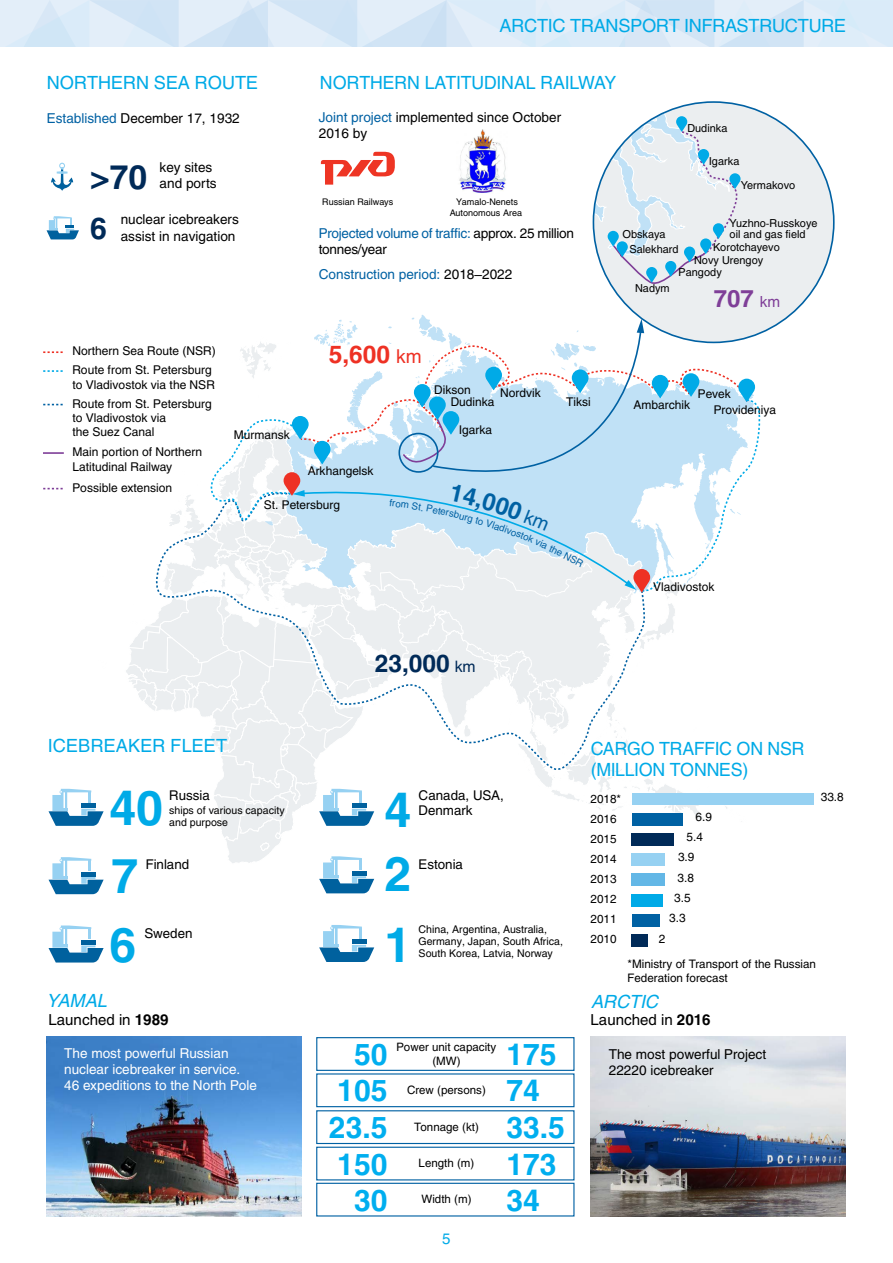
<style>
.page{position:relative;width:893px;height:1263px;background:#fff}
.page>*{position:absolute;margin:0;border:0;box-sizing:border-box;transform-origin:0 0}
.t1{font:700 47.85px "Helios";color:#00aae7}
.t2{font:700 33.3px "Helios";color:#002a58}
.t3{font:700 30px "Helios";color:#002a58}
.t4{font:700 29.7px/36.5px "Helios";color:#00aeef}
.t5{font:700 24.3px "Helios";color:#002a58}
.t6{font:700 24.3px "Helios";color:#ee3124}
.t7{font:700 23.85px "Helios";color:#7f3f98}
.t8{font:18px/21px "Helios";letter-spacing:-.01em;color:#00aae7}
.t9{font:18px "Helios";letter-spacing:.01em;color:#00aae7}
.t10{font:italic 18px "Helios";color:#00aae7}
.t11{font:15px "Helios";color:#000}
.t12{font:15px "Helios";color:#00aae7}
.t13{font:13.5px/16.2px "Helios";color:#000}
.t14{font:13.5px/16.2px "Helios";color:#fff}
.t15{font:13.5px/16.2px "Helios";letter-spacing:-.02em;color:#000}
.t16{font:13.5px "Helios";color:#0061a3}
.t17{font:13.2px/14.5px "Helios";color:#000}
.t18{font:12px/19.2px "Helios";color:#000}
.t19{font:11.85px/12.1px "Helios";color:#000}
.t20{font:11.7px "Helios";color:#000}
.t21{font:11.55px/20.1px "Helios";color:#000}
.t22{font:11.4px/13.8px "Helios";color:#000;text-align:center}
.t23{font:10.8px/14.7px "Helios";color:#000}
.t24{font:10.5px/12px "Helios";color:#000}
.t25{font:9px/10.8px "Helios";color:#000;text-align:center}
.s1{color:#0061a3}
.s2{color:#000}
.s3{font-weight:400;font-size:18.9px}
.s4{font-weight:400;font-size:15.6px}
.s5{font-weight:400;font-size:15.15px}
.s6{font-weight:700}
</style>
<div class="page">
<svg style="left:0;top:0;width:893px;height:47px;background:#dae9f7"></svg>
<svg style="left:44px;top:351px;width:19px;height:2px"></svg>
<svg style="left:44px;top:370px;width:19px;height:2px"></svg>
<svg style="left:44px;top:404px;width:19px;height:1px"></svg>
<hr style="left:44px;top:452px;width:20px;height:2px;background:#7f3f98">
<svg style="left:44px;top:488px;width:19px;height:1px"></svg>
<svg style="left:656px;top:102px;width:178px;height:231px"></svg>
<div style="left:632px;top:793px;width:181px;height:12px;background:#96d1f2"></div>
<div style="left:632px;top:934px;width:16px;height:13px;background:#002a58"></div>
<div style="left:632px;top:914px;width:27px;height:13px;background:#0061a3"></div>
<div style="left:632px;top:894px;width:31px;height:12px;background:#00aae7"></div>
<img style="left:46px;top:1037px;width:255px;height:179px">
<img style="left:591px;top:1037px;width:255px;height:179px">
<div style="left:316px;top:1037px;width:258px;height:34px;background:#fff;border:1px solid #0061a3"></div>
<div style="left:316px;top:1073px;width:258px;height:34px;background:#fff;border:1px solid #0061a3"></div>
<div style="left:316px;top:1110px;width:258px;height:34px;background:#fff;border:1px solid #0061a3"></div>
<div style="left:316px;top:1147px;width:258px;height:33px;background:#fff;border:1px solid #0061a3"></div>
<div style="left:316px;top:1183px;width:258px;height:33px;background:#fff;border:1px solid #0061a3"></div>
<svg style="left:49px;top:789px;width:55px;height:37px"></svg>
<svg style="left:49px;top:857px;width:55px;height:37px"></svg>
<svg style="left:49px;top:925px;width:55px;height:37px"></svg>
<svg style="left:319px;top:925px;width:55px;height:37px"></svg>
<svg style="left:47px;top:216px;width:32px;height:23px"></svg>
<svg style="left:51px;top:163px;width:23px;height:28px"></svg>
<svg style="left:126px;top:116px;width:637px;height:777px"></svg>
<h3 class="t8" style="left:500px;top:15px;width:348px">ARCTIC TRANSPORT INFRASTRUCTURE</h3>
<h3 class="t8" style="left:47px;top:71px;width:213px">NORTHERN SEA ROUTE</h3>
<h3 class="t8" style="left:320px;top:71px;width:298px">NORTHERN LATITUDINAL RAILWAY</h3>
<p class="t13" style="left:47px;top:110px;width:195px"><span class="s1">Established</span> December 17, 1932</p>
<p class="t13" style="left:319px;top:108px;width:244px"><span class="s1">Joint project</span> implemented since October<br>2016 by</p>
<h2 class="t2" style="left:90px;top:157px;width:59px">&gt;70</h2>
<p class="t13" style="left:160px;top:159px;width:59px">key sites and ports</p>
<p class="t23" style="left:687px;top:120px;width:42px">Dudinka</p>
<p class="t23" style="left:709px;top:153px;width:32px">Igarka</p>
<p class="t23" style="left:741px;top:178px;width:56px">Yermakovo</p>
<h3 class="t3" style="left:90px;top:211px;width:18px">6</h3>
<p class="t13" style="left:121px;top:211px;width:120px">nuclear icebreakers assist in navigation</p>
<p class="t25" style="left:322px;top:197px;width:73px">Russian Railways</p>
<p class="t25" style="left:450px;top:197px;width:74px">Yamalo-Nenets<br>Autonomous Area</p>
<p class="t15" style="left:319px;top:224px;width:257px"><span class="s1">Projected volume of traffic:</span> approx. 25 million tonnes/year</p>
<p class="t16" style="left:319px;top:265px;width:195px">Construction period: <span class="s2">2018–2022</span></p>
<p class="t18" style="left:72px;top:341px;width:145px">Northern Sea Route (NSR)<br>Route from St. Petersburg</p>
<p class="t18" style="left:72px;top:375px;width:144px">to Vladivostok via the NSR<br>Route from St. Petersburg</p>
<p class="t18" style="left:72px;top:410px;width:95px;line-height:14.4px">to Vladivostok via the Suez Canal</p>
<p class="t18" style="left:72px;top:445px;width:131px;line-height:14.4px">Main portion of Northern<br>Latitudinal Railway</p>
<p class="t18" style="left:72px;top:478px;width:101px">Possible extension</p>
<p class="t19" style="left:234px;top:429px;width:57px">Murmansk</p>
<h3 class="t6" style="left:329px;top:340px;width:94px">5,600 <span class="s3">km</span></h3>
<p class="t19" style="left:308px;top:465px;width:67px">Arkhangelsk</p>
<p class="t19" style="left:451px;top:384px;width:45px;text-indent:-16px">Dikson<br>Dudinka</p>
<p class="t19" style="left:459px;top:424px;width:34px">Igarka</p>
<p class="t19" style="left:500px;top:387px;width:42px">Nordvik</p>
<p class="t19" style="left:566px;top:396px;width:26px">Tiksi</p>
<p class="t19" style="left:264px;top:499px;width:78px">St. Petersburg</p>
<h3 class="t5" style="left:375px;top:650px;width:103px">23,000 <span class="s4">km</span></h3>
<p class="t23" style="left:730px;top:217px;width:89px;line-height:11.4px">Yuzhno-Russkoye oil and gas field</p>
<p class="t23" style="left:713px;top:240px;width:68px">Korotchayevo</p>
<p class="t23" style="left:629px;top:227px;width:51px;text-indent:-7px">Obskaya<br>Salekhard</p>
<p class="t23" style="left:635px;top:280px;width:36px">Nadym</p>
<p class="t23" style="left:679px;top:254px;width:86px;line-height:12.5px;text-indent:15px">Novy Urengoy<br>Pangody</p>
<h3 class="t7" style="left:714px;top:285px;width:68px">707 <span class="s5">km</span></h3>
<p class="t19" style="left:633px;top:398px;width:58px">Ambarchik</p>
<p class="t19" style="left:698px;top:387px;width:35px">Pevek</p>
<p class="t19" style="left:714px;top:404px;width:64px">Provideniya</p>
<p class="t19" style="left:653px;top:580px;width:63px">Vladivostok</p>
<h3 class="t9" style="left:48px;top:734px;width:180px">ICEBREAKER FLEET</h3>
<h1 class="t1" style="left:109px;top:780px;width:55px">40</h1>
<p class="t17" style="left:169px;top:788px;width:42px">Russia</p>
<p class="t24" style="left:169px;top:803px;width:117px">ships of various capacity and purpose</p>
<h1 class="t1" style="left:384px;top:782px;width:28px">4</h1>
<p class="t17" style="left:419px;top:788px;width:87px">Canada, USA,<br>Denmark</p>
<h1 class="t1" style="left:111px;top:848px;width:28px">7</h1>
<h1 class="t1" style="left:384px;top:846px;width:28px">2</h1>
<h1 class="t1" style="left:109px;top:917px;width:28px">6</h1>
<p class="t17" style="left:146px;top:857px;width:45px">Finland</p>
<h1 class="t1" style="left:384px;top:917px;width:28px">1</h1>
<p class="t17" style="left:144px;top:926px;width:50px">Sweden</p>
<p class="t17" style="left:419px;top:856px;width:46px">Estonia</p>
<p class="t24" style="left:419px;top:923px;width:146px">China, Argentina, Australia,<br>Germany, Japan, South Africa,<br>South Korea, Latvia, Norway</p>
<h3 class="t8" style="left:591px;top:737px;width:215px">CARGO TRAFFIC ON NSR (MILLION TONNES)</h3>
<p class="t21" style="left:591px;top:788px;width:32px">2018*<br>2016<br>2015<br>2014<br>2013<br>2012<br>2011<br>2010</p>
<p class="t20" style="left:695px;top:809px;width:18px">6.9</p>
<p class="t20" style="left:686px;top:830px;width:18px">5.4</p>
<p class="t20" style="left:678px;top:850px;width:18px">3.9</p>
<p class="t20" style="left:677px;top:870px;width:18px">3.8</p>
<p class="t20" style="left:674px;top:890px;width:18px">3.5</p>
<p class="t20" style="left:669px;top:910px;width:18px">3.3</p>
<p class="t20" style="left:659px;top:932px;width:8px">2</p>
<p class="t20" style="left:821px;top:789px;width:25px">33.8</p>
<p class="t21" style="left:627px;top:956px;width:190px;line-height:14px">*Ministry of Transport of the Russian<br>Federation forecast</p>
<h3 class="t10" style="left:48px;top:990px;width:62px">YAMAL</h3>
<h3 class="t10" style="left:592px;top:991px;width:68px">ARCTIC</h3>
<p class="t14" style="left:64px;top:1045px;width:194px">The most powerful Russian nuclear icebreaker in service.<br>46 expeditions to the North Pole</p>
<p class="t13" style="left:609px;top:1045px;width:159px">The most powerful Project<br>22220 icebreaker</p>
<p class="t11" style="left:49px;top:1010px;width:122px">Launched in <span class="s6">1989</span></p>
<p class="t11" style="left:591px;top:1010px;width:122px">Launched in <span class="s6">2016</span></p>
<p class="t22" style="left:397px;top:1040px;width:101px">Power unit capacity (MW)</p>
<p class="t22" style="left:407px;top:1083px;width:80px">Crew (persons)</p>
<p class="t22" style="left:414px;top:1120px;width:66px">Tonnage (kt)</p>
<p class="t22" style="left:419px;top:1156px;width:57px">Length (m)</p>
<p class="t22" style="left:421px;top:1192px;width:52px">Width (m)</p>
<h3 class="t4" style="left:354px;top:1036px;width:35px">50</h3>
<h3 class="t4" style="left:506px;top:1036px;width:60px">175<br>74<br>33.5<br>173<br>34</h3>
<h3 class="t4" style="left:337px;top:1072px;width:52px">105</h3>
<h3 class="t4" style="left:329px;top:1109px;width:60px">23.5</h3>
<h3 class="t4" style="left:337px;top:1146px;width:52px;line-height:36px;text-align:center">150<br>30</h3>
<p class="t12" style="left:442px;top:1229px;width:10px">5</p>
</div>
